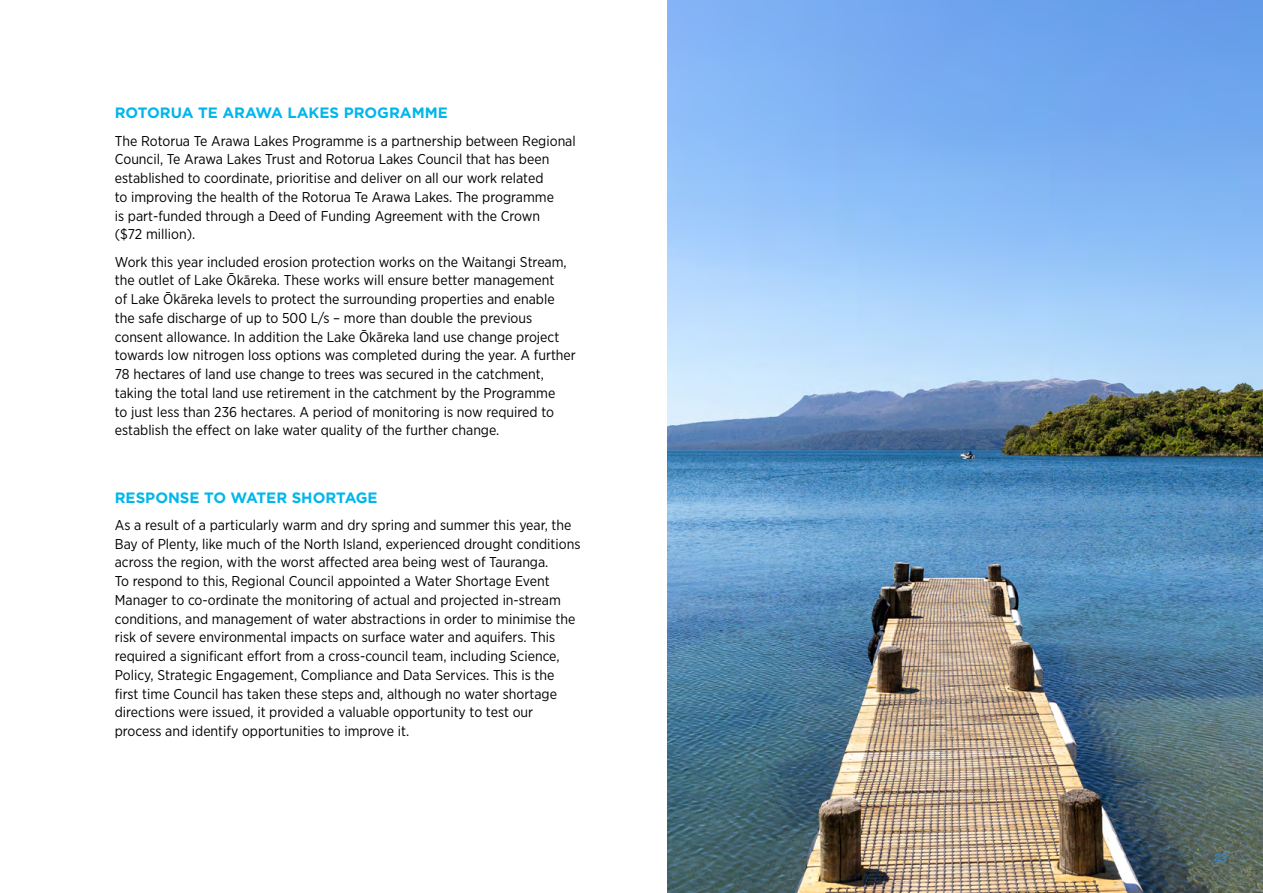
<style>
.page{position:relative;width:1263px;height:893px;background:#fff}
.page>*{position:absolute;margin:0;border:0;box-sizing:border-box;transform-origin:0 0}
.LTP_sub2{font:700 15px "Gotham";color:#00b6eb}
.Body_copy{font:14.25px/18.8px "Gotham Narrow";color:#000}
.t1{font:italic 700 13.5px "Archer";color:#3d86bb}
</style>
<div class="page">
<img style="left:668px;top:0;width:595px;height:893px">
<p class="LTP_sub2" style="left:115px;top:103px;width:335px">ROTORUA TE ARAWA LAKES PROGRAMME</p>
<p class="Body_copy" style="left:115px;top:131px;width:462px">The Rotorua Te Arawa Lakes Programme is a partnership between Regional Council, Te Arawa Lakes Trust and Rotorua Lakes Council that has been established to coordinate, prioritise and deliver on all our work related<br>to improving the health of the Rotorua Te Arawa Lakes. The programme<br>is part-funded through a Deed of Funding Agreement with the Crown<br>($72 million).</p>
<p class="Body_copy" style="left:115px;top:252px;width:463px">Work this year included erosion protection works on the Waitangi Stream, the outlet of Lake Ōkāreka. These works will ensure better management<br>of Lake Ōkāreka levels to protect the surrounding properties and enable the safe discharge of up to 500 L/s – more than double the previous consent allowance. In addition the Lake Ōkāreka land use change project towards low nitrogen loss options was completed during the year. A further 78 hectares of land use change to trees was secured in the catchment, taking the total land use retirement in the catchment by the Programme<br>to just less than 236 hectares. A period of monitoring is now required to establish the effect on lake water quality of the further change.</p>
<p class="LTP_sub2" style="left:115px;top:487px;width:264px">RESPONSE TO WATER SHORTAGE</p>
<p class="Body_copy" style="left:115px;top:515px;width:467px">As a result of a particularly warm and dry spring and summer this year, the Bay of Plenty, like much of the North Island, experienced drought conditions across the region, with the worst affected area being west of Tauranga.<br>To respond to this, Regional Council appointed a Water Shortage Event Manager to co-ordinate the monitoring of actual and projected in-stream conditions, and management of water abstractions in order to minimise the risk of severe environmental impacts on surface water and aquifers. This required a significant effort from a cross-council team, including Science, Policy, Strategic Engagement, Compliance and Data Services. This is the first time Council has taken these steps and, although no water shortage directions were issued, it provided a valuable opportunity to test our process and identify opportunities to improve it.</p>
<p class="t1" style="left:1213px;top:846px;width:15px">23</p>
</div>
